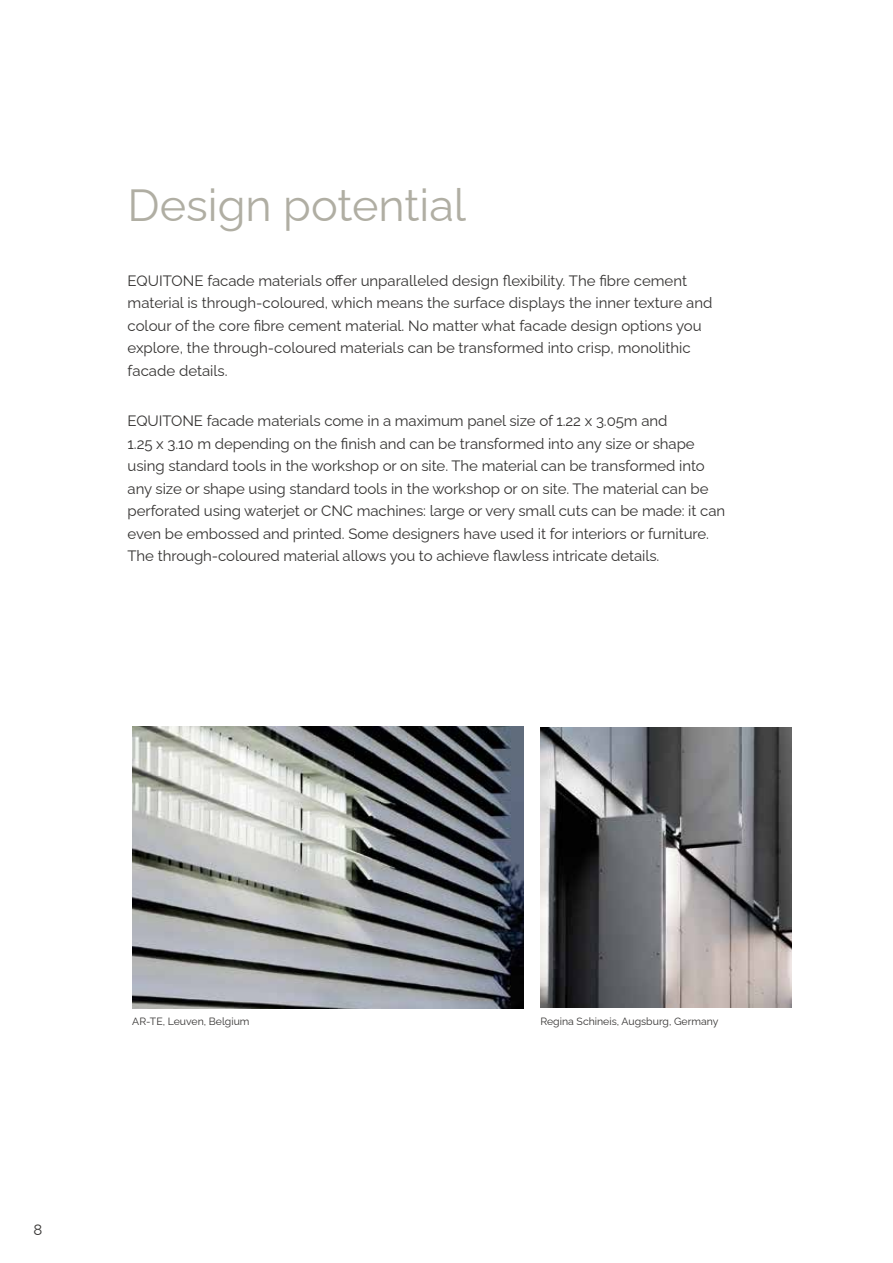
<style>
.page{position:relative;width:893px;height:1263px;background:#fff}
.page>*{position:absolute;margin:0;border:0;box-sizing:border-box;transform-origin:0 0}
.t1{font:45px "Raleway";color:#b0aea3}
.t2{font:15px/22.5px "Raleway";letter-spacing:-.005em;color:#353332}
.t3{font:10.5px "Raleway";color:#353332}
</style>
<div class="page">
<img style="left:540px;top:728px;width:251px;height:280px">
<img style="left:132px;top:726px;width:391px;height:283px">
<h1 class="t1" style="left:128px;top:170px;width:340px">Design potential</h1>
<p class="t2" style="left:128px;top:268px;width:586px">EQUITONE facade materials offer unparalleled design flexibility. The fibre cement material is through-coloured, which means the surface displays the inner texture and colour of the core fibre cement material. No matter what facade design options you explore, the through-coloured materials can be transformed into crisp, monolithic facade details.</p>
<p class="t2" style="left:128px;top:408px;width:599px">EQUITONE facade materials come in a maximum panel size of 1.22 x 3.05m and<br>1.25 x 3.10 m depending on the finish and can be transformed into any size or shape using standard tools in the workshop or on site. The material can be transformed into any size or shape using standard tools in the workshop or on site. The material can be perforated using waterjet or CNC machines: large or very small cuts can be made: it can even be embossed and printed. Some designers have used it for interiors or furniture.<br>The through-coloured material allows you to achieve flawless intricate details.</p>
<p class="t2" style="left:34px;top:1216px;width:10px">8</p>
<p class="t3" style="left:132px;top:1013px;width:119px">AR-TE, Leuven, Belgium</p>
<p class="t3" style="left:540px;top:1013px;width:180px">Regina Schineis, Augsburg, Germany</p>
</div>
